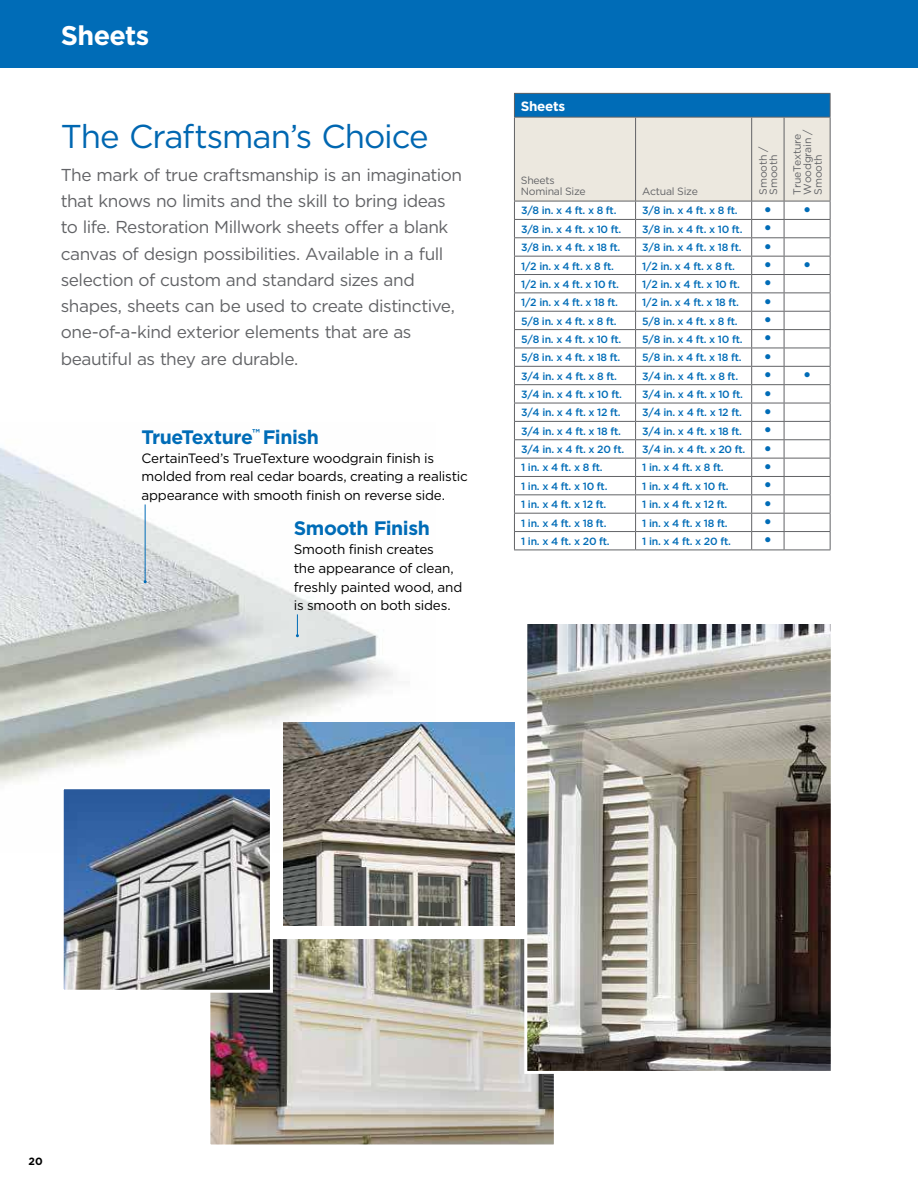
<style>
.page{position:relative;width:918px;height:1188px;background:#fff}
.page>*{position:absolute;margin:0;border:0;box-sizing:border-box;transform-origin:0 0}
.t1{font:33px "Gotham";letter-spacing:-.035em;color:#0067b1}
.t2{font:700 27px "Gotham";letter-spacing:-.02em;color:#fff}
.t3{font:700 19.5px "Gotham";letter-spacing:-.02em;color:#006cb7}
.t4{font:500 18px "Gotham";color:#006cb7}
.t5{font:17.25px/26.2px "Gotham";letter-spacing:-.025em;color:#626366}
.t6{font:13.5px/18.8px "Gotham";letter-spacing:-.015em;color:#000}
.t7{font:700 13.5px "Gotham";letter-spacing:-.025em;color:#fff}
.t8{font:500 10.5px "Gotham";letter-spacing:-.025em;color:#006cb7}
.t9{font:10.5px/10.5px "Gotham";letter-spacing:-.025em;color:#626366}
.t10{font:700 10.5px "Gotham";color:#000}
.s1{font-size:18px}
</style>
<div class="page">
<img style="left:211px;top:940px;width:342px;height:204px">
<div style="left:207px;top:936px;width:350px;height:212px;border:3px solid #fff"></div>
<img style="left:0;top:448px;width:436px;height:404px">
<hr style="left:145px;top:504px;width:1px;height:78px;background:#006cb7">
<svg style="left:296px;top:614px;width:3px;height:23px"></svg>
<div style="left:0;top:0;width:918px;height:68px;background:#006cb7"></div>
<img style="left:528px;top:625px;width:302px;height:445px">
<div style="left:524px;top:621px;width:310px;height:453px;border:3px solid #fff"></div>
<hr style="left:514px;top:93px;width:122px;height:1px;background:#626366">
<hr style="left:636px;top:93px;width:116px;height:1px;background:#626366">
<hr style="left:752px;top:93px;width:32px;height:1px;background:#626366">
<hr style="left:784px;top:93px;width:47px;height:1px;background:#626366">
<svg style="left:514px;top:94px;width:317px;height:456px"></svg>
<hr style="left:514px;top:550px;width:122px;height:1px;background:#626366">
<hr style="left:636px;top:550px;width:116px;height:1px;background:#626366">
<hr style="left:752px;top:550px;width:32px;height:1px;background:#626366">
<hr style="left:784px;top:550px;width:47px;height:1px;background:#626366">
<img style="left:65px;top:790px;width:204px;height:199px">
<div style="left:61px;top:786px;width:212px;height:207px;border:3px solid #fff"></div>
<img style="left:284px;top:723px;width:230px;height:202px">
<h2 class="t2" style="left:61px;top:23px;width:90px">Sheets</h2>
<h1 class="t1" style="left:61px;top:122px;width:370px">The Craftsman’s Choice</h1>
<p class="t5" style="left:61px;top:163px;width:403px">The mark of true craftsmanship is an imagination that knows no limits and the skill to bring ideas to life. Restoration Millwork sheets offer a blank canvas of design possibilities. Available in a full selection of custom and standard sizes and shapes, sheets can be used to create distinctive, one-of-a-kind exterior elements that are as beautiful as they are durable.</p>
<h3 class="t3" style="left:141px;top:428px;width:179px">TrueTexture<sup>™</sup> Finish</h3>
<p class="t6" style="left:141px;top:449px;width:328px">CertainTeed’s TrueTexture woodgrain finish is molded from real cedar boards, creating a realistic appearance with smooth finish on reverse side.</p>
<h3 class="t3" style="left:294px;top:520px;width:138px">Smooth Finish</h3>
<p class="t6" style="left:294px;top:541px;width:170px">Smooth finish creates<br>the appearance of clean, freshly painted wood, and is smooth on both sides.</p>
<p class="t7" style="left:521px;top:100px;width:46px">Sheets</p>
<p class="t9" style="left:521px;top:176px;width:66px">Sheets<br>Nominal Size</p>
<p class="t9" style="left:642px;top:186px;width:57px">Actual Size</p>
<p class="t9" style="left:758px;top:195px;width:49px;rotate:-90deg">Smooth /<br>Smooth</p>
<p class="t9" style="left:792px;top:195px;width:66px;rotate:-90deg">TrueTexture<br>Woodgrain /<br>Smooth</p>
<p class="t8" style="left:521px;top:206px;width:97px">3/8 in. x 4 ft. x 8 ft.</p>
<p class="t8" style="left:642px;top:206px;width:97px">3/8 in. x 4 ft. x 8 ft.</p>
<h3 class="t4" style="left:763px;top:202px;width:50px">• •</h3>
<p class="t8" style="left:521px;top:224px;width:102px">3/8 in. x 4 ft. x 10 ft.</p>
<p class="t8" style="left:642px;top:224px;width:131px">3/8 in. x 4 ft. x 10 ft. <span class="s1">•</span></p>
<p class="t8" style="left:521px;top:243px;width:101px">3/8 in. x 4 ft. x 18 ft.</p>
<p class="t8" style="left:642px;top:243px;width:131px">3/8 in. x 4 ft. x 18 ft. <span class="s1">•</span></p>
<p class="t8" style="left:521px;top:261px;width:94px">1/2 in. x 4 ft. x 8 ft.</p>
<p class="t8" style="left:642px;top:261px;width:94px">1/2 in. x 4 ft. x 8 ft.</p>
<h3 class="t4" style="left:763px;top:257px;width:50px">• •</h3>
<p class="t8" style="left:521px;top:279px;width:99px">1/2 in. x 4 ft. x 10 ft.</p>
<p class="t8" style="left:642px;top:279px;width:99px">1/2 in. x 4 ft. x 10 ft.</p>
<h3 class="t4" style="left:763px;top:275px;width:10px">•</h3>
<p class="t8" style="left:521px;top:298px;width:98px">1/2 in. x 4 ft. x 18 ft.</p>
<p class="t8" style="left:642px;top:298px;width:98px">1/2 in. x 4 ft. x 18 ft.</p>
<h3 class="t4" style="left:763px;top:293px;width:10px">•</h3>
<p class="t8" style="left:521px;top:316px;width:97px">5/8 in. x 4 ft. x 8 ft.</p>
<p class="t8" style="left:642px;top:316px;width:97px">5/8 in. x 4 ft. x 8 ft.</p>
<h3 class="t4" style="left:763px;top:312px;width:10px">•</h3>
<p class="t8" style="left:521px;top:335px;width:102px">5/8 in. x 4 ft. x 10 ft.</p>
<p class="t8" style="left:642px;top:335px;width:131px">5/8 in. x 4 ft. x 10 ft. <span class="s1">•</span></p>
<p class="t8" style="left:521px;top:353px;width:101px">5/8 in. x 4 ft. x 18 ft.</p>
<p class="t8" style="left:642px;top:353px;width:131px">5/8 in. x 4 ft. x 18 ft. <span class="s1">•</span></p>
<p class="t8" style="left:521px;top:371px;width:97px">3/4 in. x 4 ft. x 8 ft.</p>
<p class="t8" style="left:642px;top:371px;width:97px">3/4 in. x 4 ft. x 8 ft.</p>
<h3 class="t4" style="left:763px;top:367px;width:50px">• •</h3>
<p class="t8" style="left:521px;top:390px;width:102px">3/4 in. x 4 ft. x 10 ft.</p>
<p class="t8" style="left:642px;top:390px;width:131px">3/4 in. x 4 ft. x 10 ft. <span class="s1">•</span></p>
<p class="t8" style="left:521px;top:408px;width:101px">3/4 in. x 4 ft. x 12 ft.</p>
<p class="t8" style="left:642px;top:408px;width:131px">3/4 in. x 4 ft. x 12 ft. <span class="s1">•</span></p>
<p class="t8" style="left:521px;top:426px;width:101px">3/4 in. x 4 ft. x 18 ft.</p>
<p class="t8" style="left:642px;top:426px;width:131px">3/4 in. x 4 ft. x 18 ft. <span class="s1">•</span></p>
<p class="t8" style="left:521px;top:445px;width:105px">3/4 in. x 4 ft. x 20 ft.</p>
<p class="t8" style="left:642px;top:445px;width:131px">3/4 in. x 4 ft. x 20 ft. <span class="s1">•</span></p>
<p class="t8" style="left:521px;top:463px;width:83px">1 in. x 4 ft. x 8 ft.</p>
<p class="t8" style="left:642px;top:463px;width:83px">1 in. x 4 ft. x 8 ft.</p>
<h3 class="t4" style="left:763px;top:459px;width:10px">•</h3>
<p class="t8" style="left:521px;top:481px;width:88px">1 in. x 4 ft. x 10 ft.</p>
<p class="t8" style="left:642px;top:481px;width:88px">1 in. x 4 ft. x 10 ft.</p>
<h3 class="t4" style="left:763px;top:477px;width:10px">•</h3>
<p class="t8" style="left:521px;top:500px;width:87px">1 in. x 4 ft. x 12 ft.</p>
<p class="t8" style="left:642px;top:500px;width:87px">1 in. x 4 ft. x 12 ft.</p>
<h3 class="t4" style="left:763px;top:495px;width:10px">•</h3>
<p class="t8" style="left:521px;top:518px;width:87px">1 in. x 4 ft. x 18 ft.</p>
<p class="t8" style="left:642px;top:518px;width:87px">1 in. x 4 ft. x 18 ft.</p>
<h3 class="t4" style="left:763px;top:514px;width:10px">•</h3>
<p class="t8" style="left:521px;top:537px;width:90px">1 in. x 4 ft. x 20 ft.</p>
<p class="t8" style="left:642px;top:537px;width:90px">1 in. x 4 ft. x 20 ft.</p>
<h3 class="t4" style="left:763px;top:532px;width:10px">•</h3>
<p class="t10" style="left:28px;top:1157px;width:16px">20</p>
</div>
